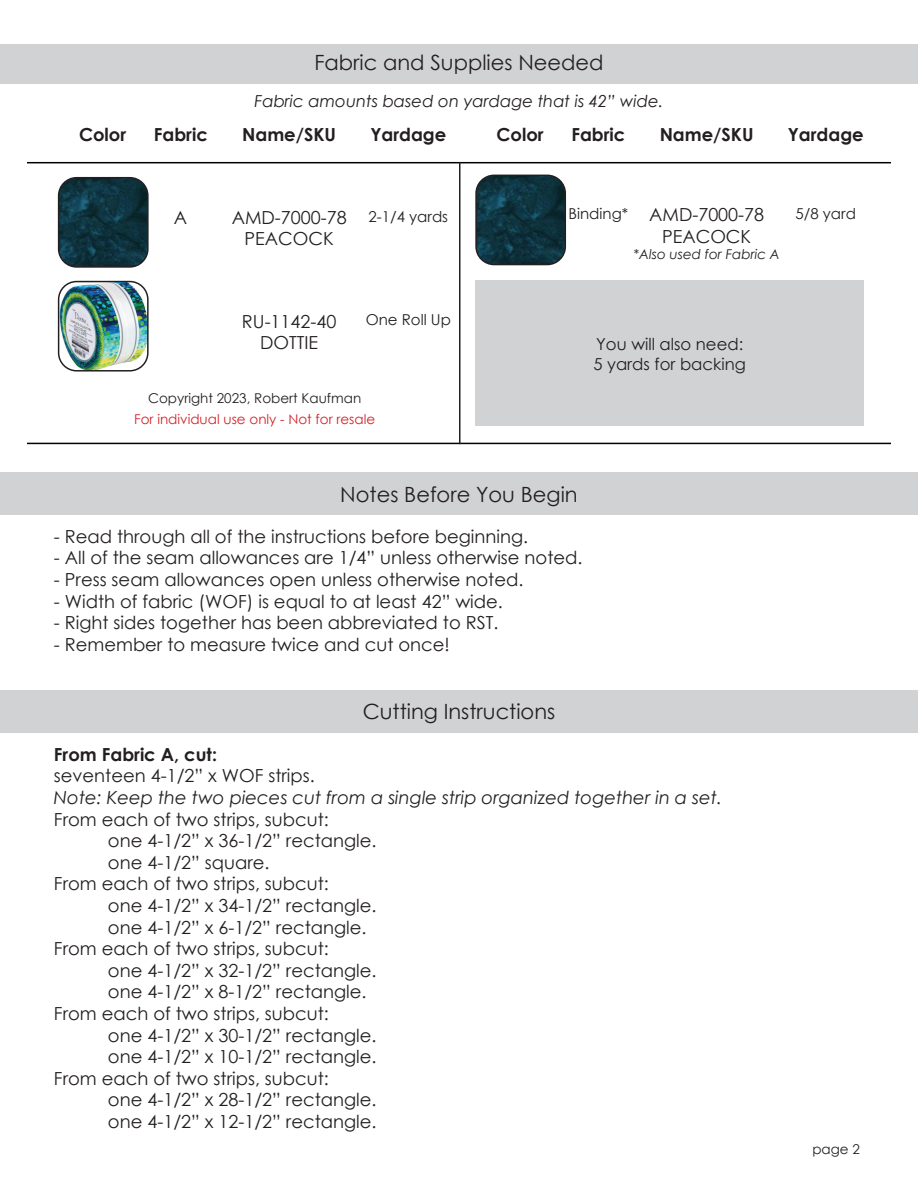
<style>
.page{position:relative;width:918px;height:1188px;background:#fff}
.page>*{position:absolute;margin:0;border:0;box-sizing:border-box;transform-origin:0 0}
.t1{font:21px "Century Gothic";color:#231f20}
.t2{font:18px/21.6px "Century Gothic";color:#231f20;text-align:center}
.t3{font:700 18px "Century Gothic";color:#231f20}
.t4{font:italic 18px "Century Gothic";color:#231f20}
.t5{font:italic 16.5px "Century Gothic";color:#231f20}
.t6{font:16.5px/19.8px "Century Gothic";color:#231f20}
.t7{font:15px "Century Gothic";color:#231f20}
.t8{font:13.5px "Century Gothic";color:#d1232a}
.t9{font:13.5px "Century Gothic";color:#231f20}
.t10{font:italic 13.5px "Century Gothic";color:#231f20}
</style>
<div class="page">
<img style="left:59px;top:282px;width:87px;height:87px">
<div style="left:58px;top:281px;width:91px;height:91px;border:2px solid #231f20;border-radius:18px"></div>
<div style="left:0;top:44px;width:918px;height:40px;background:#d1d2d4"></div>
<hr style="left:27px;top:162px;width:864px;height:1px;background:#000">
<hr style="left:27px;top:443px;width:864px;height:1px;background:#000">
<hr style="left:459px;top:162px;width:1px;height:282px;background:#231f20">
<img style="left:478px;top:175px;width:87px;height:90px">
<div style="left:475px;top:175px;width:91px;height:90px;border:2px solid #231f20;border-radius:18px"></div>
<img style="left:59px;top:178px;width:87px;height:87px">
<div style="left:58px;top:177px;width:91px;height:91px;border:2px solid #231f20;border-radius:18px"></div>
<div style="left:475px;top:281px;width:389px;height:145px;background:#d1d2d4"></div>
<div style="left:0;top:473px;width:918px;height:42px;background:#d1d2d4"></div>
<div style="left:0;top:690px;width:918px;height:42px;background:#d1d2d4"></div>
<p class="t1" style="left:314px;top:47px;width:291px">Fabric and Supplies Needed</p>
<p class="t5" style="left:254px;top:90px;width:411px">Fabric amounts based on yardage that is 42” wide.</p>
<p class="t3" style="left:79px;top:121px;width:49px">Color</p>
<p class="t3" style="left:154px;top:121px;width:55px">Fabric</p>
<p class="t3" style="left:242px;top:121px;width:95px">Name/SKU</p>
<p class="t3" style="left:370px;top:121px;width:77px">Yardage</p>
<p class="t3" style="left:497px;top:121px;width:49px">Color</p>
<p class="t3" style="left:571px;top:121px;width:55px">Fabric</p>
<p class="t3" style="left:660px;top:121px;width:95px">Name/SKU</p>
<p class="t3" style="left:788px;top:121px;width:77px">Yardage</p>
<p class="t7" style="left:569px;top:203px;width:61px">Binding*</p>
<p class="t2" style="left:174px;top:206px;width:15px">A</p>
<p class="t7" style="left:369px;top:206px;width:81px">2-1/4 yards</p>
<p class="t7" style="left:796px;top:203px;width:62px">5/8 yard</p>
<p class="t2" style="left:649px;top:204px;width:117px">AMD-7000-78<br>PEACOCK</p>
<p class="t10" style="left:633px;top:245px;width:148px">*Also used for Fabric A</p>
<p class="t2" style="left:232px;top:206px;width:117px">AMD-7000-78<br>PEACOCK</p>
<p class="t2" style="left:242px;top:310px;width:96px">RU-1142-40<br>DOTTIE</p>
<p class="t7" style="left:366px;top:310px;width:87px">One Roll Up</p>
<p class="t9" style="left:148px;top:388px;width:215px">Copyright 2023, Robert Kaufman</p>
<p class="t8" style="left:134px;top:409px;width:243px">For individual use only - Not for resale</p>
<p class="t6" style="left:593px;top:334px;width:154px">You will also need:<br>5 yards for backing</p>
<p class="t1" style="left:340px;top:479px;width:239px">Notes Before You Begin</p>
<p class="t2" style="left:54px;top:525px;width:476px">- Read through all of the instructions before beginning.</p>
<p class="t2" style="left:54px;top:547px;width:530px">- All of the seam allowances are 1/4” unless otherwise noted.</p>
<p class="t2" style="left:54px;top:568px;width:471px">- Press seam allowances open unless otherwise noted.</p>
<p class="t2" style="left:54px;top:590px;width:450px">- Width of fabric (WOF) is equal to at least 42” wide.</p>
<p class="t2" style="left:54px;top:612px;width:446px">- Right sides together has been abbreviated to RST.</p>
<p class="t2" style="left:54px;top:633px;width:397px">- Remember to measure twice and cut once!</p>
<p class="t1" style="left:363px;top:697px;width:194px">Cutting Instructions</p>
<p class="t3" style="left:54px;top:741px;width:165px">From Fabric A, cut:</p>
<p class="t2" style="left:54px;top:765px;width:262px">seventeen 4-1/2” x WOF strips.</p>
<p class="t4" style="left:54px;top:785px;width:670px">Note: Keep the two pieces cut from a single strip organized together in a set.</p>
<p class="t2" style="left:54px;top:808px;width:276px">From each of two strips, subcut:</p>
<p class="t2" style="left:108px;top:830px;width:270px">one 4-1/2” x 36-1/2” rectangle.</p>
<p class="t2" style="left:108px;top:851px;width:163px">one 4-1/2” square.</p>
<p class="t2" style="left:54px;top:873px;width:276px">From each of two strips, subcut:</p>
<p class="t2" style="left:108px;top:894px;width:270px">one 4-1/2” x 34-1/2” rectangle.</p>
<p class="t2" style="left:108px;top:916px;width:260px">one 4-1/2” x 6-1/2” rectangle.</p>
<p class="t2" style="left:54px;top:938px;width:276px">From each of two strips, subcut:</p>
<p class="t2" style="left:108px;top:959px;width:270px">one 4-1/2” x 32-1/2” rectangle.</p>
<p class="t2" style="left:108px;top:981px;width:260px">one 4-1/2” x 8-1/2” rectangle.</p>
<p class="t2" style="left:54px;top:1002px;width:276px">From each of two strips, subcut:</p>
<p class="t2" style="left:108px;top:1024px;width:270px">one 4-1/2” x 30-1/2” rectangle.</p>
<p class="t2" style="left:108px;top:1046px;width:270px">one 4-1/2” x 10-1/2” rectangle.</p>
<p class="t2" style="left:54px;top:1067px;width:276px">From each of two strips, subcut:</p>
<p class="t2" style="left:108px;top:1089px;width:270px">one 4-1/2” x 28-1/2” rectangle.</p>
<p class="t2" style="left:108px;top:1110px;width:270px">one 4-1/2” x 12-1/2” rectangle.</p>
<p class="t9" style="left:812px;top:1140px;width:49px">page 2</p>
</div>
